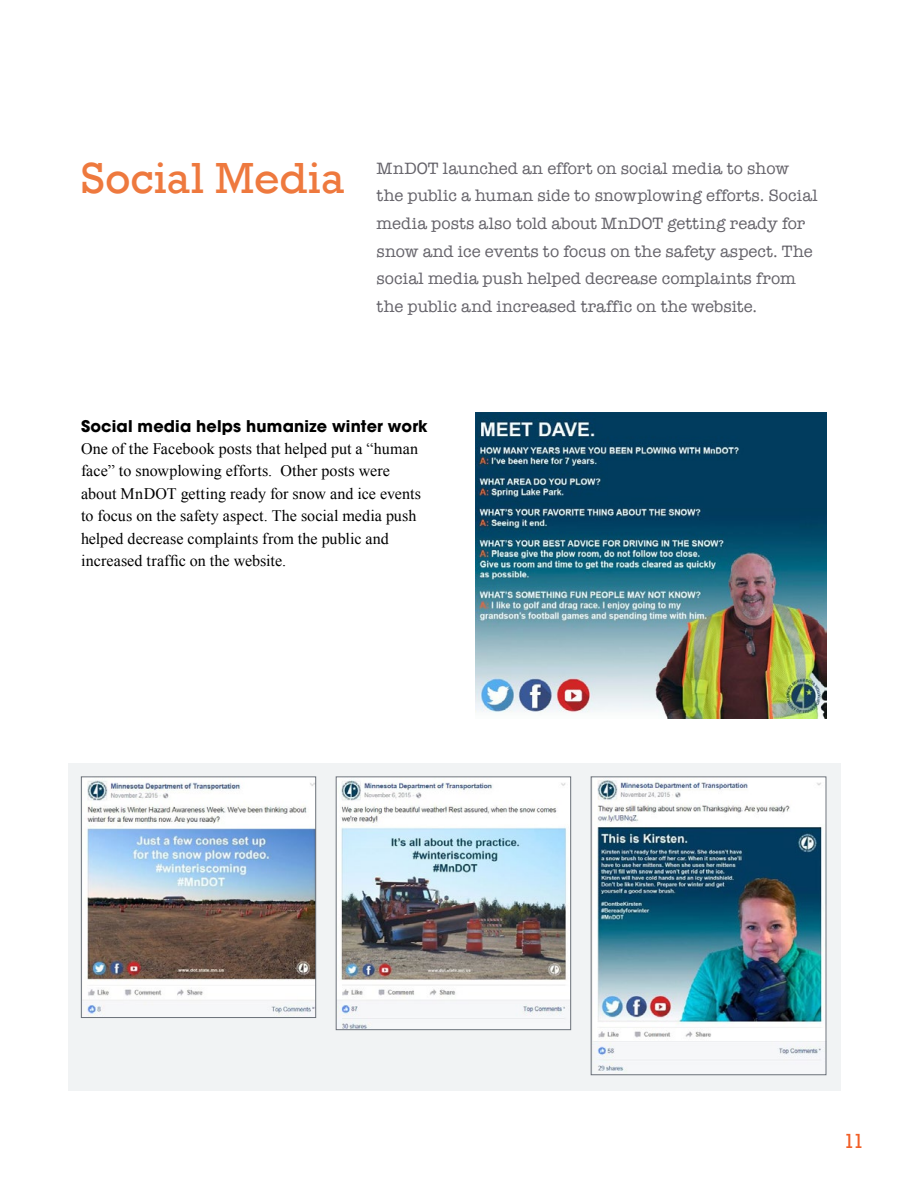
<style>
.page{position:relative;width:918px;height:1188px;background:#fff}
.page>*{position:absolute;margin:0;border:0;box-sizing:border-box;transform-origin:0 0}
.t1{font:44.7px "Rockwell";letter-spacing:-.005em;color:#ee793e}
.t2{font:21px "Rockwell";color:#f15f27}
.Intro{font:16.95px/27.6px "American Typewriter";letter-spacing:.005em;color:#65636a}
.Paragraph{font:16.05px/22.5px "Times New Roman";color:#000}
.Heading_2{font:700 16.05px "Avant Garde";letter-spacing:.01em;color:#000}
</style>
<div class="page">
<div style="left:68px;top:763px;width:773px;height:328px;background:#f1f3f4"></div>
<img style="left:475px;top:413px;width:351px;height:306px">
<img style="left:593px;top:779px;width:231px;height:292px">
<div style="left:591px;top:777px;width:235px;height:298px;border:1px solid #6b7179"></div>
<img style="left:83px;top:779px;width:231px;height:237px">
<div style="left:81px;top:777px;width:235px;height:241px;border:1px solid #6b7179"></div>
<img style="left:338px;top:779px;width:231px;height:249px">
<div style="left:336px;top:777px;width:235px;height:253px;border:1px solid #6b7179"></div>
<p class="t1" style="left:81px;top:152px;width:265px">Social Media</p>
<p class="Intro" style="left:377px;top:154px;width:443px">MnDOT launched an effort on social media to show the public a human side to snowplowing efforts. Social media posts also told about MnDOT getting ready for snow and ice events to focus on the safety aspect. The social media push helped decrease complaints from the public and increased traffic on the website.</p>
<p class="Heading_2" style="left:81px;top:415px;width:348px">Social media helps humanize winter work</p>
<p class="Paragraph" style="left:81px;top:437px;width:341px">One of the Facebook posts that helped put a “human face” to snowplowing efforts. Other posts were about MnDOT getting ready for snow and ice events to focus on the safety aspect. The social media push helped decrease complaints from the public and increased traffic on the website.</p>
<p class="t2" style="left:843px;top:1128px;width:22px">11</p>
</div>
